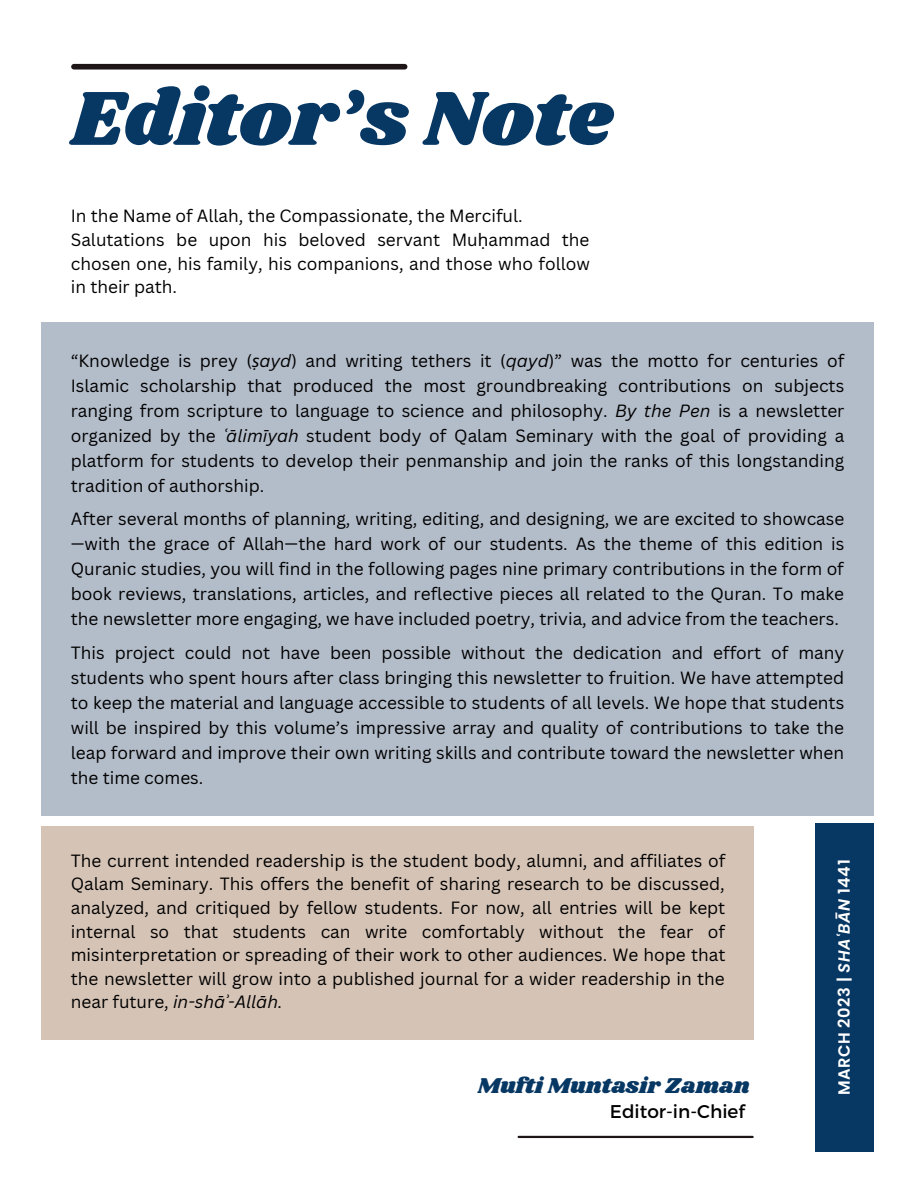
<style>
.page{position:relative;width:918px;height:1188px;background:#fff}
.page>*{position:absolute;margin:0;border:0;box-sizing:border-box;transform-origin:0 0}
.t1{font:79.35px "Shrikhand";color:#073763}
.t2{font:22.35px "Shrikhand";color:#073763}
.t3{font:18.45px "Montserrat";color:#000}
.t4{font:17.25px/25px "Canva Sans";color:#000;text-align:justify}
.t5{font:600 16.2px "Poppins";letter-spacing:.03em;color:#fff}
.s1{font-family:"Noto Sans"}
.s2{font-family:"Noto Sans";font-style:italic}
.s3{font-style:italic}
.s4{font-family:"Noto Sans";font-weight:700;font-style:italic}
</style>
<div class="page">
<div style="left:74px;top:64px;width:331px;height:6px;background:#1e1517"></div>
<hr style="left:519px;top:1136px;width:234px;height:2px;background:#1e1517">
<div style="left:41px;top:322px;width:833px;height:494px;background:#b3bcc9"></div>
<div style="left:816px;top:823px;width:58px;height:329px;background:#073763"></div>
<div style="left:42px;top:826px;width:712px;height:213px;background:#d5c3b6"></div>
<h1 class="t1" style="left:71px;top:63px;width:543px">Editor’s Note</h1>
<p class="t4" style="left:71px;top:204px;width:521px;line-height:23.7px;text-align:left">In the Name of Allah, the Compassionate, the Merciful.<br>Salutations be upon his beloved servant Mu<span class="s1">ḥ</span>ammad the chosen one, his family, his companions, and those who follow in their path.</p>
<p class="t4" style="left:71px;top:347px;width:775px">“Knowledge is prey (<span class="s2">ṣ</span><span class="s3">ayd</span>) and writing tethers it (<span class="s3">qayd</span>)” was the motto for centuries of Islamic scholarship that produced the most groundbreaking contributions on subjects ranging from scripture to language to science and philosophy. <span class="s3">By the Pen</span> is a newsletter organized by the <span class="s2">ʿ</span><span class="s3">ālimīyah</span> student body of Qalam Seminary with the goal of providing a platform for students to develop their penmanship and join the ranks of this longstanding tradition of authorship.</p>
<p class="t4" style="left:71px;top:506px;width:775px">After several months of planning, writing, editing, and designing, we are excited to showcase —with the grace of Allah—the hard work of our students. As the theme of this edition is Quranic studies, you will find in the following pages nine primary contributions in the form of book reviews, translations, articles, and reflective pieces all related to the Quran. To make the newsletter more engaging, we have included poetry, trivia, and advice from the teachers.</p>
<p class="t4" style="left:71px;top:639px;width:775px">This project could not have been possible without the dedication and effort of many students who spent hours after class bringing this newsletter to fruition. We have attempted to keep the material and language accessible to students of all levels. We hope that students will be inspired by this volume’s impressive array and quality of contributions to take the leap forward and improve their own writing skills and contribute toward the newsletter when the time comes.</p>
<p class="t4" style="left:71px;top:848px;width:656px;line-height:23.7px">The current intended readership is the student body, alumni, and affiliates of Qalam Seminary. This offers the benefit of sharing research to be discussed, analyzed, and critiqued by fellow students. For now, all entries will be kept internal so that students can write comfortably without the fear of misinterpretation or spreading of their work to other audiences. We hope that the newsletter will grow into a published journal for a wider readership in the near future, <span class="s3">in-shā</span><span class="s2">ʾ</span><span class="s3">-Allāh.</span></p>
<p class="t2" style="left:477px;top:1070px;width:274px">Mufti Muntasir Zaman</p>
<p class="t3" style="left:610px;top:1099px;width:136px">Editor-in-Chief</p>
<p class="t5" style="left:833px;top:1095px;width:237px;rotate:-90deg">MARCH 2023 | <span class="s3">SHA</span><span class="s4">ʿ</span><span class="s3">BĀN</span> 1441</p>
</div>
